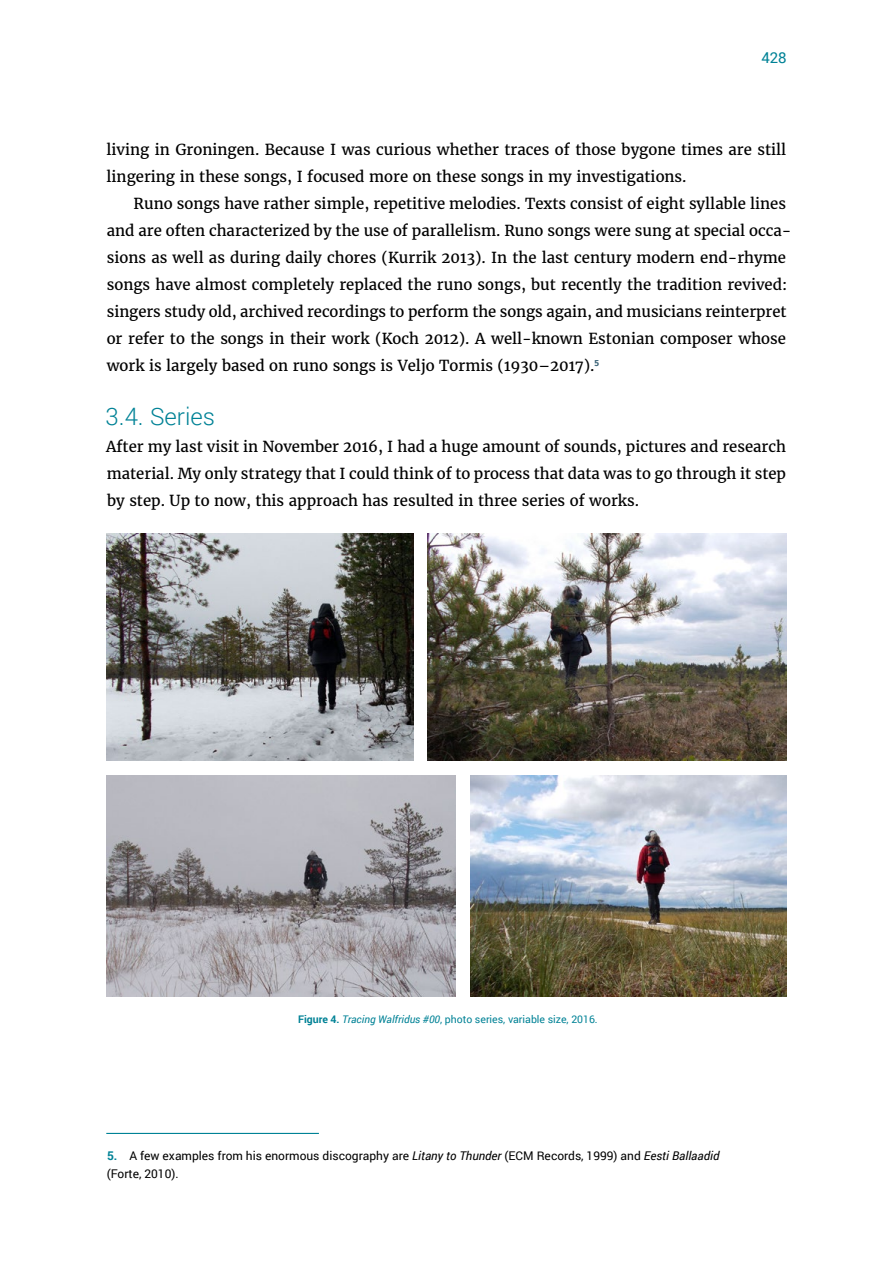
<style>
.page{position:relative;width:893px;height:1263px;background:#fff}
.page>*{position:absolute;margin:0;border:0;box-sizing:border-box;transform-origin:0 0}
.t1{font:300 24px "Roboto";color:#008296}
.Texto_corrido{font:15px/27px "Merriweather";color:#000}
._1º_Parágrafo{font:15px/27px "Merriweather";color:#000;text-align:justify}
.t2{font:15px "Roboto";color:#008296}
.footnote{font:12px/18px "Roboto";color:#000}
.legenda{font:10.5px "Roboto";color:#008296}
.s1{font-weight:700}
.s2{font-style:italic}
.s3{font-weight:700;color:#008296}
</style>
<div class="page">
<img style="left:106px;top:533px;width:307px;height:228px">
<img style="left:428px;top:533px;width:359px;height:228px">
<img style="left:106px;top:776px;width:350px;height:220px">
<img style="left:471px;top:776px;width:316px;height:220px">
<hr style="left:106px;top:1133px;width:213px;height:1px;background:#008296">
<p class="t2" style="left:761px;top:47px;width:27px">428</p>
<p class="Texto_corrido" style="left:107px;top:135px;width:681px">living in Groningen. Because I was curious whether traces of those bygone times are still lingering in these songs, I focused more on these songs in my investigations.</p>
<p class="Texto_corrido" style="left:107px;top:189px;width:686px;text-indent:27px">Runo songs have rather simple, repetitive melodies. Texts consist of eight syllable lines and are often characterized by the use of parallelism. Runo songs were sung at special occa&shy;sions as well as during daily chores (Kurrik 2013). In the last century modern end-rhyme songs have almost completely replaced the runo songs, but recently the tradition revived: singers study old, archived recordings to perform the songs again, and musicians reinterpret or refer to the songs in their work (Koch 2012). A well-known Estonian composer whose work is largely based on runo songs is Veljo Tormis (1930–2017).<sup>5</sup></p>
<p class="t1" style="left:106px;top:399px;width:111px">3.4. Series</p>
<p class="_1º_Parágrafo" style="left:106px;top:432px;width:681px">After my last visit in November 2016, I had a huge amount of sounds, pictures and research material. My only strategy that I could think of to process that data was to go through it step by step. Up to now, this approach has resulted in three series of works.</p>
<p class="legenda" style="left:298px;top:1012px;width:301px"><span class="s1">Figure 4.</span> <span class="s2">Tracing Walfridus #00</span>, photo series, variable size, 2016.</p>
<p class="footnote" style="left:107px;top:1146px;width:614px"><span class="s3">5.</span> A few examples from his enormous discography are <span class="s2">Litany to Thunder</span> (ECM Records, 1999) and <span class="s2">Eesti Ballaadid </span>(Forte, 2010).</p>
</div>
